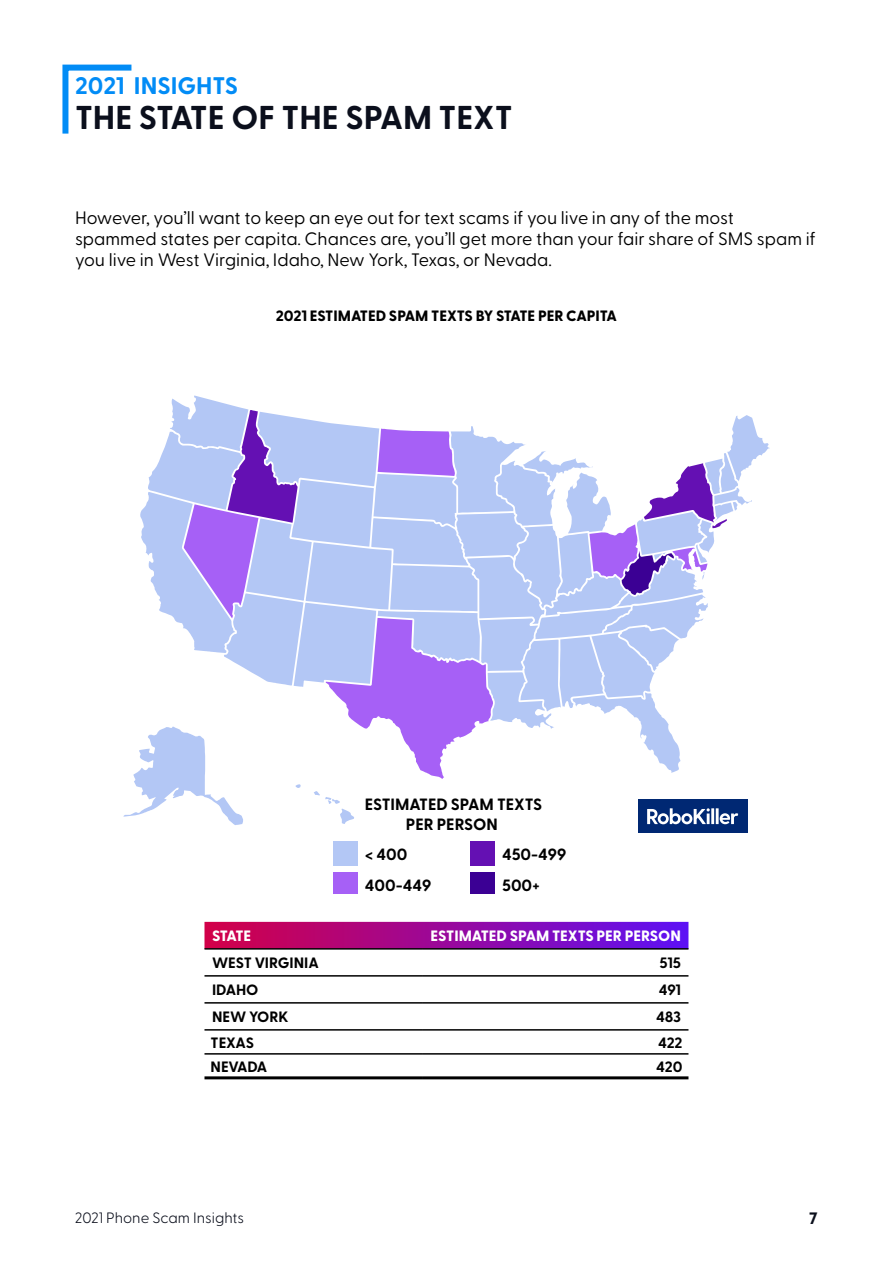
<style>
.page{position:relative;width:893px;height:1263px;background:#fff}
.page>*{position:absolute;margin:0;border:0;box-sizing:border-box;transform-origin:0 0}
.t1{font:700 33px "Greycliff CF";color:#0b0f1c}
.t2{font:700 24px "Greycliff CF";color:#028cf6}
.t3{font:18px/20.7px "Greycliff CF";color:#000}
.t4{font:800 16.5px "Greycliff CF";color:#0b0f1c}
.t5{font:700 16.35px/19.6px "Greycliff CF";color:#000;text-align:center}
.t6{font:700 15px "Greycliff CF";letter-spacing:-.01em;color:#000}
.t7{font:800 15px "Greycliff CF";letter-spacing:-.005em;color:#000}
.t8{font:800 15px "Greycliff CF";color:#fff}
.t9{font:300 15px "Greycliff CF";color:#0b0f1c}
</style>
<div class="page">
<svg style="left:62px;top:64px;width:70px;height:70px"></svg>
<div style="left:638px;top:800px;width:110px;height:33px;background:#002873"></div>
<svg style="left:123px;top:395px;width:647px;height:430px"></svg>
<div style="left:334px;top:841px;width:24px;height:24px;background:#b3c7f5"></div>
<div style="left:334px;top:872px;width:24px;height:21px;background:#a660f6"></div>
<div style="left:471px;top:841px;width:24px;height:24px;background:#6410b3"></div>
<div style="left:471px;top:872px;width:24px;height:21px;background:#3b0094"></div>
<svg style="left:204px;top:922px;width:484px;height:26px;background:#98089c"></svg>
<hr style="left:204px;top:948px;width:219px;height:1px;background:#000">
<hr style="left:423px;top:948px;width:265px;height:1px;background:#000">
<hr style="left:204px;top:975px;width:219px;height:1px;background:#000">
<hr style="left:423px;top:975px;width:265px;height:1px;background:#000">
<hr style="left:204px;top:1002px;width:219px;height:1px;background:#000">
<hr style="left:423px;top:1002px;width:265px;height:1px;background:#000">
<hr style="left:204px;top:1029px;width:219px;height:1px;background:#000">
<hr style="left:423px;top:1029px;width:265px;height:1px;background:#000">
<hr style="left:204px;top:1076px;width:219px;height:3px;background:#000">
<hr style="left:423px;top:1076px;width:265px;height:3px;background:#000">
<hr style="left:204px;top:1053px;width:219px;height:1px;background:#000">
<hr style="left:423px;top:1053px;width:265px;height:1px;background:#000">
<h2 class="t2" style="left:75px;top:71px;width:165px">2021 INSIGHTS</h2>
<h1 class="t1" style="left:75px;top:97px;width:439px">THE STATE OF THE SPAM TEXT</h1>
<p class="t3" style="left:75px;top:208px;width:742px">However, you’ll want to keep an eye out for text scams if you live in any of the most spammed states per capita. Chances are, you’ll get more than your fair share of SMS spam if you live in West Virginia, Idaho, New York, Texas, or Nevada.</p>
<p class="t7" style="left:276px;top:307px;width:343px">2021 ESTIMATED SPAM TEXTS BY STATE PER CAPITA</p>
<p class="t5" style="left:365px;top:795px;width:179px">ESTIMATED SPAM TEXTS<br>PER PERSON</p>
<p class="t5" style="left:365px;top:845px;width:44px">&lt; 400</p>
<p class="t5" style="left:365px;top:875px;width:68px">400-449</p>
<p class="t5" style="left:502px;top:840px;width:66px;line-height:30.3px;text-align:left">450-499<br>500+</p>
<p class="t8" style="left:212px;top:927px;width:41px">STATE</p>
<p class="t8" style="left:431px;top:927px;width:252px">ESTIMATED SPAM TEXTS PER PERSON</p>
<p class="t6" style="left:212px;top:954px;width:108px">WEST VIRGINIA</p>
<p class="t6" style="left:660px;top:954px;width:23px">515</p>
<p class="t6" style="left:212px;top:981px;width:48px">IDAHO</p>
<p class="t6" style="left:659px;top:981px;width:24px">491</p>
<p class="t6" style="left:212px;top:1008px;width:78px">NEW YORK</p>
<p class="t6" style="left:656px;top:1008px;width:26px">483</p>
<p class="t6" style="left:211px;top:1033px;width:45px">TEXAS</p>
<p class="t6" style="left:658px;top:1033px;width:26px">422</p>
<p class="t6" style="left:211px;top:1057px;width:58px">NEVADA</p>
<p class="t6" style="left:656px;top:1057px;width:28px">420</p>
<p class="t9" style="left:75px;top:1209px;width:170px">2021 Phone Scam Insights</p>
<p class="t4" style="left:809px;top:1208px;width:10px">7</p>
</div>
